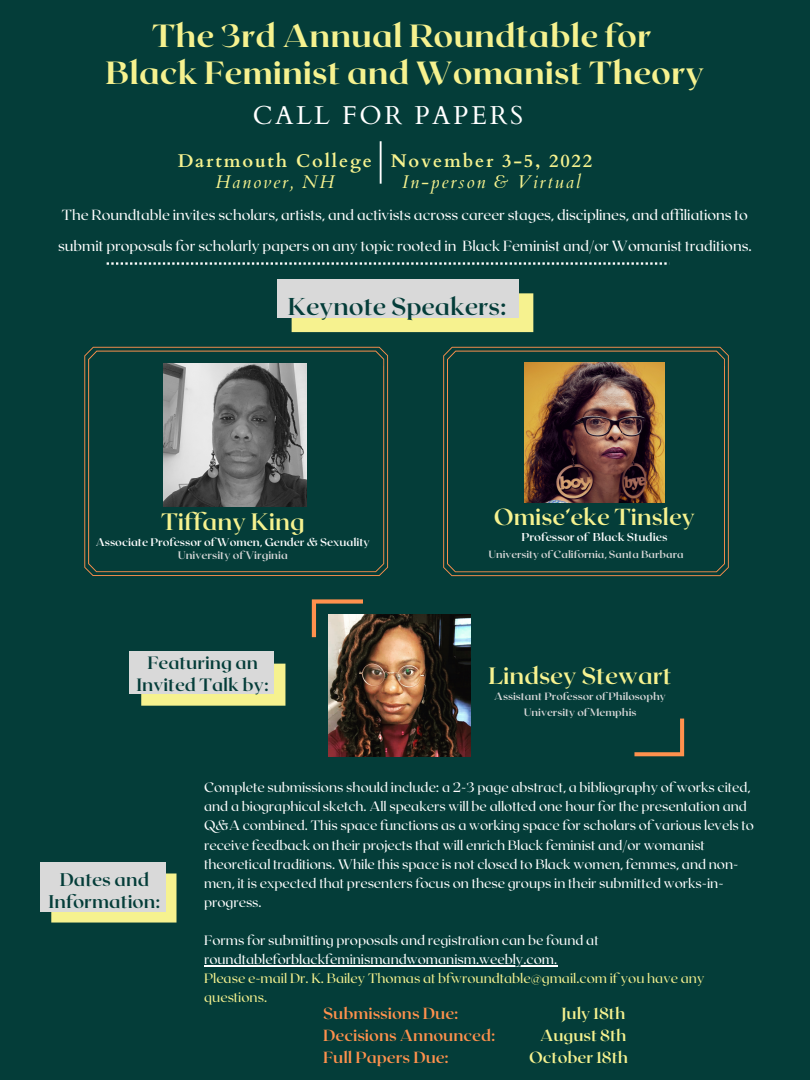
<style>
.page{position:relative;width:810px;height:1080px;background:#043d39}
.page>*{position:absolute;margin:0;border:0;box-sizing:border-box;transform-origin:0 0}
.t1{font:800 32.06px "Roxborough CF";color:#f6f28f}
.t2{font:25.88px "Cardo";letter-spacing:.1em;color:#fff}
.t3{font:700 24.31px "Roxborough CF";color:#043d39}
.t4{font:700 23.75px "Roxborough CF";color:#f6f28f}
.t5{font:700 23.56px "Roxborough CF";color:#f6f28f}
.t6{font:700 23.19px "Roxborough CF";color:#f6f28f}
.t7{font:700 18.38px/20.6px "Cardo";letter-spacing:.1em;color:#f6f28f;text-align:center}
.t8{font:italic 18.38px "Cardo";letter-spacing:.1em;color:#f6f28f}
.t9{font:700 18.31px/22.1px "Roxborough CF";color:#043d39;text-align:center}
.t10{font:700 17.81px/21.6px "Roxborough CF";color:#043d39;text-align:center}
.t11{font:700 16.06px "Roxborough CF";color:#ff914d}
.t12{font:700 16.06px "Roxborough CF";color:#f6f28f}
.t13{font:14.62px/31px "Roxborough CF";color:#fff}
.t14{font:13.62px/19.1px "Roxborough CF";color:#fff}
.t15{font:13.62px/19.1px "Roxborough CF";color:#f6f28f}
.t16{font:700 11.44px "Roxborough CF";color:#fff}
.t17{font:700 11.06px "Roxborough CF";color:#fff}
.t18{font:700 10.88px "Roxborough CF";color:#d9d9d9}
.t19{font:700 10.56px "Roxborough CF";color:#d9d9d9}
.t20{font:700 10.44px "Roxborough CF";color:#d9d9d9}
.s1{font-weight:400;font-style:italic}
</style>
<div class="page">
<svg style="left:84px;top:347px;width:304px;height:229px"></svg>
<svg style="left:141px;top:664px;width:144px;height:42px"></svg>
<div style="left:129px;top:651px;width:144px;height:43px;background:#d9d9d9"></div>
<img style="left:328px;top:614px;width:142px;height:142px">
<svg style="left:312px;top:599px;width:51px;height:38px"></svg>
<svg style="left:634px;top:719px;width:50px;height:37px"></svg>
<svg style="left:107px;top:262px;width:560px;height:3px"></svg>
<hr style="left:380px;top:141px;width:2px;height:43px;background:#fff">
<svg style="left:443px;top:347px;width:286px;height:229px"></svg>
<div style="left:292px;top:293px;width:241px;height:39px;background:#f6f28f"></div>
<div style="left:277px;top:279px;width:242px;height:38px;background:#d9d9d9"></div>
<svg style="left:51px;top:873px;width:126px;height:50px"></svg>
<div style="left:40px;top:862px;width:125px;height:49px;background:#d9d9d9"></div>
<hr style="left:204px;top:965px;width:353px;height:1px;background:#fff">
<p class="t1" style="left:152px;top:15px;width:501px">The 3rd Annual Roundtable for</p>
<p class="t1" style="left:106px;top:51px;width:600px">Black Feminist and Womanist Theory</p>
<p class="t2" style="left:253px;top:99px;width:272px">CALL FOR PAPERS</p>
<p class="t7" style="left:178px;top:151px;width:196px">Dartmouth College<br><span class="s1">Hanover, NH</span></p>
<p class="t7" style="left:391px;top:151px;width:203px">November 3-5, 2022</p>
<p class="t8" style="left:402px;top:170px;width:180px">In-person &amp; Virtual</p>
<p class="t13" style="left:58px;top:199px;width:695px">The Roundtable invites scholars, artists, and activists across career stages, disciplines, and affiliations to submit proposals for scholarly papers on any topic rooted in Black Feminist and/or Womanist traditions.</p>
<p class="t3" style="left:288px;top:291px;width:220px">Keynote Speakers:</p>
<p class="t4" style="left:161px;top:506px;width:145px">Tiffany King</p>
<p class="t17" style="left:96px;top:535px;width:276px">Associate Professor of Women, Gender &amp; Sexuality</p>
<p class="t18" style="left:178px;top:548px;width:112px">University of Virginia</p>
<p class="t6" style="left:494px;top:502px;width:203px">Omise’eke Tinsley</p>
<p class="t16" style="left:521px;top:530px;width:148px">Professor of Black Studies</p>
<p class="t20" style="left:488px;top:548px;width:197px">University of California, Santa Barbara</p>
<p class="t10" style="left:137px;top:651px;width:134px">Featuring an<br>Invited Talk by:</p>
<p class="t5" style="left:488px;top:660px;width:185px">Lindsey Stewart</p>
<p class="t19" style="left:494px;top:689px;width:173px">Assistant Professor of Philosophy</p>
<p class="t19" style="left:524px;top:706px;width:114px">University of Memphis</p>
<p class="t9" style="left:49px;top:868px;width:113px">Dates and<br>Information:</p>
<p class="t14" style="left:204px;top:777px;width:552px">Complete submissions should include: a 2-3 page abstract, a bibliography of works cited, and a biographical sketch. All speakers will be allotted one hour for the presentation and Q&amp;A combined. This space functions as a working space for scholars of various levels to receive feedback on their projects that will enrich Black feminist and/or womanist theoretical traditions. While this space is not closed to Black women, femmes, and non&shy;men, it is expected that presenters focus on these groups in their submitted works-in&shy;progress.</p>
<p class="t14" style="left:204px;top:930px;width:396px">Forms for submitting proposals and registration can be found at roundtableforblackfeminismandwomanism.weebly.com.</p>
<p class="t15" style="left:204px;top:968px;width:502px">Please e-mail Dr. K. Bailey Thomas at bfwroundtable@gmail.com if you have any questions.</p>
<p class="t11" style="left:323px;top:1002px;width:137px">Submissions Due:</p>
<p class="t12" style="left:561px;top:1002px;width:66px">July 18th</p>
<p class="t11" style="left:323px;top:1025px;width:174px">Decisions Announced:</p>
<p class="t12" style="left:540px;top:1025px;width:88px">August 8th</p>
<p class="t11" style="left:323px;top:1047px;width:127px">Full Papers Due:</p>
<p class="t12" style="left:529px;top:1047px;width:101px">October 18th</p>
</div>
